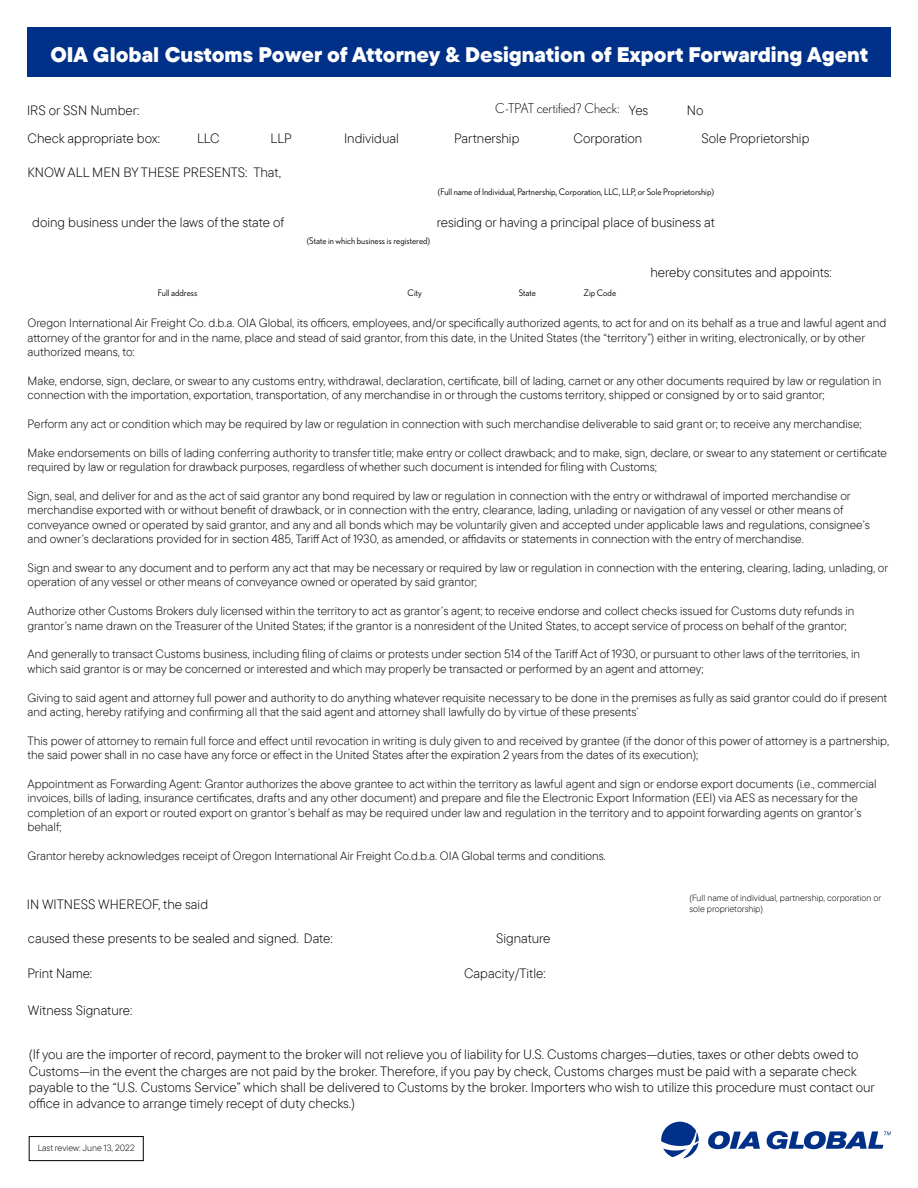
<style>
.page{position:relative;width:918px;height:1188px;background:#fff}
.page>*{position:absolute;margin:0;border:0;box-sizing:border-box;transform-origin:0 0}
.t1{font:900 21px "TT Commons Pro";color:#fff}
.t2{font:300 13.5px/16.2px "TT Commons Pro";color:#000}
.t3{font:300 13.5px "Nobel";color:#000}
.t4{font:300 12px/14.4px "TT Commons Pro";color:#000}
.t5{font:9px "Nobel";color:#000}
.t6{font:300 9px/10.8px "TT Commons Pro";color:#000}
.s1{font-family:"TT Commons Pro"}
</style>
<div class="page">
<div style="left:27px;top:27px;width:864px;height:49px;background:#003087"></div>
<div style="left:29px;top:1136px;width:115px;height:25px;border:1px solid #000"></div>
<svg style="left:708px;top:1131px;width:52px;height:18px"></svg>
<svg style="left:661px;top:1122px;width:38px;height:36px"></svg>
<svg style="left:767px;top:1131px;width:124px;height:18px"></svg>
<h1 class="t1" style="left:50px;top:38px;width:819px">OIA Global Customs Power of Attorney &amp; Designation of Export Forwarding Agent</h1>
<p class="t2" style="left:27px;top:102px;width:114px">IRS or SSN Number:</p>
<p class="t3" style="left:495px;top:101px;width:155px">C-TPAT certified? Check: <span class="s1">Yes</span></p>
<p class="t2" style="left:687px;top:102px;width:18px">No</p>
<p class="t2" style="left:28px;top:131px;width:134px">Check appropriate box:</p>
<p class="t2" style="left:197px;top:131px;width:24px">LLC</p>
<p class="t2" style="left:271px;top:131px;width:23px">LLP</p>
<p class="t2" style="left:344px;top:131px;width:56px">Individual</p>
<p class="t2" style="left:454px;top:131px;width:67px">Partnership</p>
<p class="t2" style="left:574px;top:131px;width:70px">Corporation</p>
<p class="t2" style="left:701px;top:131px;width:109px">Sole Proprietorship</p>
<p class="t2" style="left:28px;top:164px;width:255px">KNOW ALL MEN BY THESE PRESENTS: That,</p>
<p class="t2" style="left:32px;top:214px;width:254px">doing business under the laws of the state of</p>
<p class="t2" style="left:437px;top:214px;width:280px">residing or having a principal place of business at</p>
<p class="t5" style="left:307px;top:236px;width:125px">(State in which business is registered)</p>
<p class="t5" style="left:438px;top:186px;width:278px">(Full name of Individual, Partnership, Corporation, LLC, LLP, or Sole Proprietorship)</p>
<p class="t5" style="left:158px;top:287px;width:41px">Full address</p>
<p class="t5" style="left:408px;top:287px;width:16px">City</p>
<p class="t5" style="left:519px;top:287px;width:19px">State</p>
<p class="t5" style="left:583px;top:287px;width:34px">Zip Code</p>
<p class="t2" style="left:650px;top:264px;width:183px">hereby consitutes and appoints:</p>
<p class="t4" style="left:28px;top:316px;width:860px">Oregon International Air Freight Co. d.b.a. OIA Global, its officers, employees, and/or specifically authorized agents, to act for and on its behalf as a true and lawful agent and attorney of the grantor for and in the name, place and stead of said grantor, from this date, in the United States (the “territory”) either in writing, electronically, or by other authorized means, to:</p>
<p class="t4" style="left:28px;top:373px;width:855px">Make, endorse, sign, declare, or swear to any customs entry, withdrawal, declaration, certificate, bill of lading, carnet or any other documents required by law or regulation in connection with the importation, exportation, transportation, of any merchandise in or through the customs territory, shipped or consigned by or to said grantor;</p>
<p class="t4" style="left:28px;top:417px;width:836px">Perform any act or condition which may be required by law or regulation in connection with such merchandise deliverable to said grant or; to receive any merchandise;</p>
<p class="t4" style="left:28px;top:445px;width:861px">Make endorsements on bills of lading conferring authority to transfer title; make entry or collect drawback; and to make, sign, declare, or swear to any statement or certificate required by law or regulation for drawback purposes, regardless of whether such document is intended for filing with Customs;</p>
<p class="t4" style="left:28px;top:489px;width:844px">Sign, seal, and deliver for and as the act of said grantor any bond required by law or regulation in connection with the entry or withdrawal of imported merchandise or merchandise exported with or without benefit of drawback, or in connection with the entry, clearance, lading, unlading or navigation of any vessel or other means of conveyance owned or operated by said grantor, and any and all bonds which may be voluntarily given and accepted under applicable laws and regulations, consignee’s and owner’s declarations provided for in section 485, Tariff Act of 1930, as amended, or affidavits or statements in connection with the entry of merchandise.</p>
<p class="t4" style="left:28px;top:561px;width:862px">Sign and swear to any document and to perform any act that may be necessary or required by law or regulation in connection with the entering, clearing, lading, unlading, or operation of any vessel or other means of conveyance owned or operated by said grantor;</p>
<p class="t4" style="left:28px;top:604px;width:828px">Authorize other Customs Brokers duly licensed within the territory to act as grantor’s agent; to receive endorse and collect checks issued for Customs duty refunds in grantor’s name drawn on the Treasurer of the United States; if the grantor is a nonresident of the United States, to accept service of process on behalf of the grantor;</p>
<p class="t4" style="left:28px;top:647px;width:834px">And generally to transact Customs business, including filing of claims or protests under section 514 of the Tariff Act of 1930, or pursuant to other laws of the territories, in which said grantor is or may be concerned or interested and which may properly be transacted or performed by an agent and attorney;</p>
<p class="t4" style="left:28px;top:690px;width:861px">Giving to said agent and attorney full power and authority to do anything whatever requisite necessary to be done in the premises as fully as said grantor could do if present and acting, hereby ratifying and confirming all that the said agent and attorney shall lawfully do by virtue of these presents’</p>
<p class="t4" style="left:28px;top:733px;width:863px">This power of attorney to remain full force and effect until revocation in writing is duly given to and received by grantee (if the donor of this power of attorney is a partnership, the said power shall in no case have any force or effect in the United States after the expiration 2 years from the dates of its execution);</p>
<p class="t4" style="left:28px;top:777px;width:850px">Appointment as Forwarding Agent: Grantor authorizes the above grantee to act within the territory as lawful agent and sign or endorse export documents (i.e., commercial invoices, bills of lading, insurance certificates, drafts and any other document) and prepare and file the Electronic Export Information (EEI) via AES as necessary for the completion of an export or routed export on grantor’s behalf as may be required under law and regulation in the territory and to appoint forwarding agents on grantor’s behalf;</p>
<p class="t4" style="left:28px;top:849px;width:580px">Grantor hereby acknowledges receipt of Oregon International Air Freight Co.d.b.a. OIA Global terms and conditions.</p>
<p class="t2" style="left:27px;top:896px;width:183px">IN WITNESS WHEREOF, the said</p>
<p class="t6" style="left:689px;top:893px;width:193px">(Full name of individual, partnership, corporation or sole proprietorship)</p>
<p class="t2" style="left:28px;top:930px;width:306px">caused these presents to be sealed and signed. Date:</p>
<p class="t2" style="left:496px;top:930px;width:56px">Signature</p>
<p class="t2" style="left:27px;top:966px;width:66px">Print Name:</p>
<p class="t2" style="left:464px;top:965px;width:83px">Capacity/Title:</p>
<p class="t2" style="left:28px;top:1002px;width:106px">Witness Signature:</p>
<p class="t2" style="left:29px;top:1047px;width:848px">(If you are the importer of record, payment to the broker will not relieve you of liability for U.S. Customs charges—duties, taxes or other debts owed to Customs—in the event the charges are not paid by the broker. Therefore, if you pay by check, Customs charges must be paid with a separate check payable to the “U.S. Customs Service” which shall be delivered to Customs by the broker. Importers who wish to utilize this procedure must contact our office in advance to arrange timely recept of duty checks.)</p>
<p class="t6" style="left:38px;top:1142px;width:99px">Last review: June 13, 2022</p>
</div>
